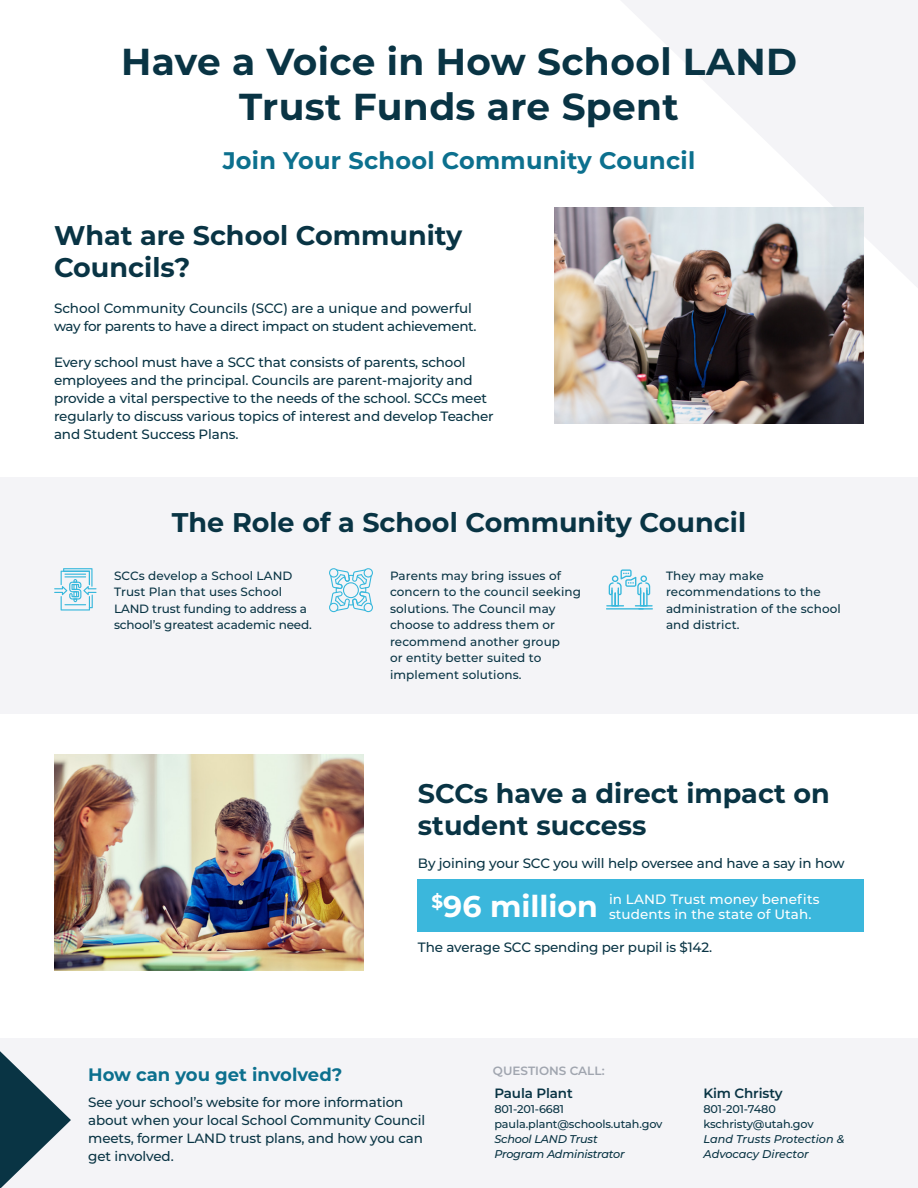
<style>
.page{position:relative;width:918px;height:1188px;background:#fff}
.page>*{position:absolute;margin:0;border:0;box-sizing:border-box;transform-origin:0 0}
.t1{font:700 37.5px/45px "Montserrat";letter-spacing:.01em;color:#093444;text-align:center}
.t2{font:700 30px "Montserrat";color:#fff}
.t3{font:700 27px/32.4px "Montserrat";color:#093444}
.t4{font:700 24px "Montserrat";letter-spacing:.01em;color:#0c708e}
.t5{font:700 18px "Montserrat";color:#0c708e}
.t6{font:500 13.5px/18px "Montserrat";letter-spacing:-.01em;color:#093444}
.t7{font:500 13.5px/15px "Montserrat";letter-spacing:.01em;color:#fff}
.t8{font:600 13.5px "Montserrat";letter-spacing:-.01em;color:#093444}
.t9{font:500 12px/16.5px "Montserrat";letter-spacing:.01em;color:#093444}
.t10{font:600 12px "Montserrat";color:#a0a5af}
.t11{font:500 11.25px/15px "Montserrat";letter-spacing:-.01em;color:#093444}
.t12{font:italic 500 11.25px/15px "Montserrat";color:#093444}
.t13{font:italic 500 11.25px "Montserrat";letter-spacing:-.02em;color:#093444}
</style>
<div class="page">
<div style="left:0;top:1038px;width:918px;height:150px;background:#f4f4f7"></div>
<svg style="left:621px;top:0;width:297px;height:287px;fill:#f4f4f7"></svg>
<img style="left:554px;top:207px;width:310px;height:216px">
<svg style="left:0;top:1051px;width:71px;height:137px"></svg>
<div style="left:0;top:477px;width:918px;height:237px;background:#f4f4f7"></div>
<svg style="left:329px;top:568px;width:44px;height:44px"></svg>
<svg style="left:54px;top:568px;width:43px;height:43px"></svg>
<svg style="left:606px;top:569px;width:47px;height:41px"></svg>
<img style="left:54px;top:754px;width:310px;height:216px">
<div style="left:418px;top:880px;width:446px;height:52px;background:#3bb7dc"></div>
<p class="t1" style="left:121px;top:38px;width:677px">Have a Voice in How School LAND<br>Trust Funds are Spent</p>
<p class="t4" style="left:223px;top:143px;width:474px">Join Your School Community Council</p>
<p class="t3" style="left:54px;top:217px;width:410px">What are School Community<br>Councils?</p>
<p class="t6" style="left:54px;top:298px;width:424px">School Community Councils (SCC) are a unique and powerful way for parents to have a direct impact on student achievement.</p>
<p class="t6" style="left:54px;top:352px;width:441px">Every school must have a SCC that consists of parents, school employees and the principal. Councils are parent-majority and provide a vital perspective to the needs of the school. SCCs meet regularly to discuss various topics of interest and develop Teacher and Student Success Plans.</p>
<p class="t3" style="left:172px;top:505px;width:576px">The Role of a School Community Council</p>
<p class="t9" style="left:114px;top:567px;width:199px">SCCs develop a School LAND<br>Trust Plan that uses School<br>LAND trust funding to address a school’s greatest academic need.</p>
<p class="t9" style="left:390px;top:567px;width:193px">Parents may bring issues of concern to the council seeking solutions. The Council may choose to address them or recommend another group<br>or entity better suited to implement solutions.</p>
<p class="t9" style="left:666px;top:567px;width:176px">They may make recommendations to the administration of the school and district.</p>
<p class="t3" style="left:418px;top:776px;width:413px">SCCs have a direct impact on student success</p>
<p class="t6" style="left:418px;top:853px;width:428px">By joining your SCC you will help oversee and have a say in how</p>
<p class="t2" style="left:432px;top:885px;width:168px"><sup>$</sup>96 million</p>
<p class="t7" style="left:609px;top:891px;width:212px">in LAND Trust money benefits students in the state of Utah.</p>
<p class="t6" style="left:418px;top:938px;width:296px">The average SCC spending per pupil is $142.</p>
<p class="t5" style="left:88px;top:1061px;width:256px">How can you get involved?</p>
<p class="t6" style="left:88px;top:1093px;width:339px">See your school’s website for more information about when your local School Community Council meets, former LAND trust plans, and how you can get involved.</p>
<p class="t10" style="left:493px;top:1062px;width:113px">QUESTIONS CALL:</p>
<p class="t8" style="left:494px;top:1084px;width:80px">Paula Plant</p>
<p class="t11" style="left:494px;top:1101px;width:170px">801-201-6681 paula.plant@schools.utah.gov</p>
<p class="t13" style="left:494px;top:1131px;width:105px">School LAND Trust</p>
<p class="t13" style="left:494px;top:1146px;width:132px">Program Administrator</p>
<p class="t8" style="left:704px;top:1084px;width:81px">Kim Christy</p>
<p class="t11" style="left:704px;top:1101px;width:112px">801-201-7480 kschristy@utah.gov</p>
<p class="t12" style="left:704px;top:1131px;width:143px">Land Trusts Protection &amp;<br>Advocacy Director</p>
</div>
